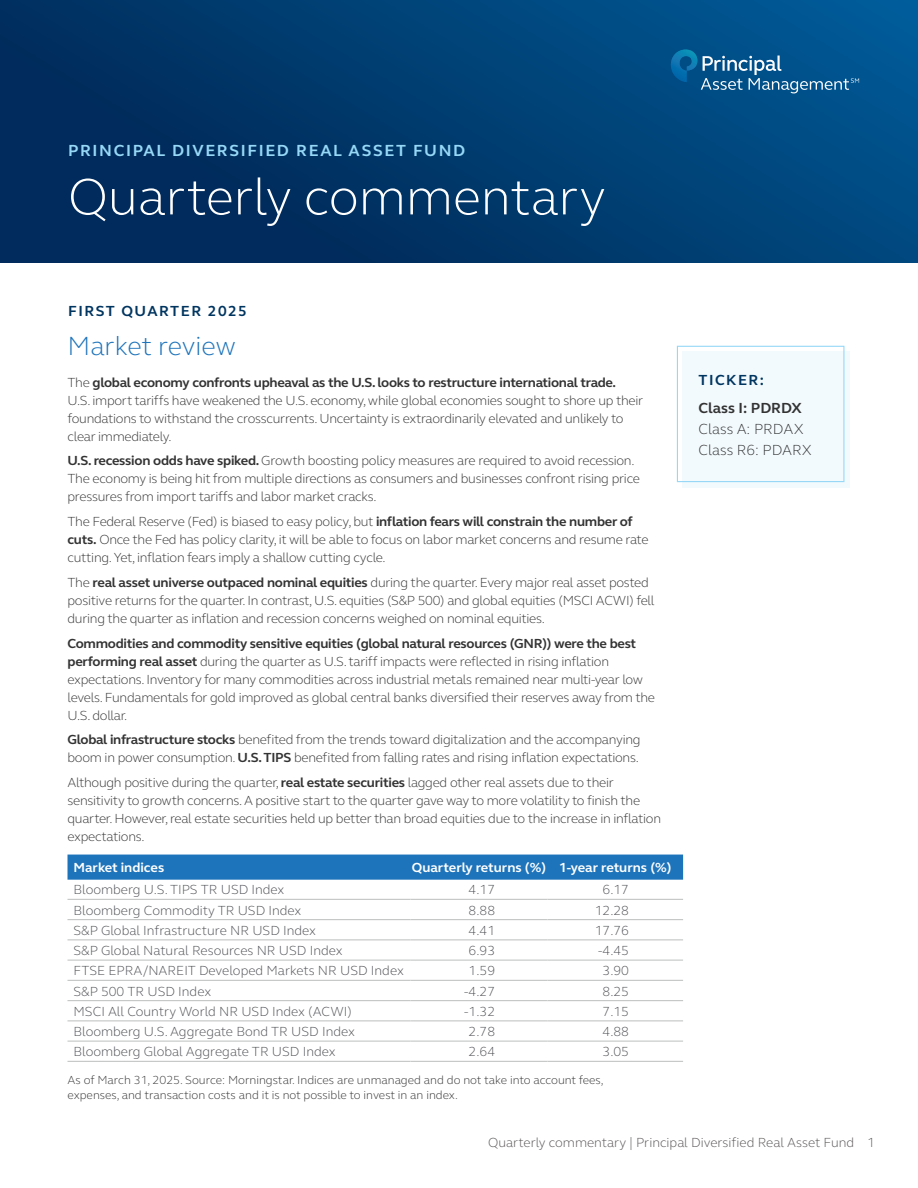
<style>
.page{position:relative;width:918px;height:1188px;background:#fff}
.page>*{position:absolute;margin:0;border:0;box-sizing:border-box;transform-origin:0 0}
.H1_Large_title{font:300 52.5px "FS Elliot Pro";color:#fff}
.H1_Top_level_subhead{font:300 27px "FS Elliot Pro";letter-spacing:-.005em;color:#1e74bb}
.H1_Preheader{font:700 16.5px "FS Elliot Pro";letter-spacing:.1em;color:#97d8f6}
.P_10_14{font:300 15px/21px "FS Elliot Pro";color:#323332}
.H1_Quarter_indicator{font:700 15px "FS Elliot Pro";letter-spacing:.1em;color:#003560}
.H2_Side_bar_header{font:700 15px "FS Elliot Pro";letter-spacing:.1em;color:#003560}
.P_10_14-2{font:300 13.5px/18px "FS Elliot Pro";letter-spacing:-.02em;color:#323332}
.t1{font:300 13.5px "FS Elliot Pro";color:#4d4e53}
.t2{font:300 13.5px "FS Elliot Pro";color:#575353}
.t3{font:700 13.5px "FS Elliot Pro";color:#fff}
.P_Footnotes{font:300 12px/15px "FS Elliot Pro";color:#323332}
.s1{font-weight:700}
.s2{font-weight:700;color:#333}
</style>
<div class="page">
<svg style="left:0;top:0;width:918px;height:263px;background:#003b6f"></svg>
<div style="left:682px;top:351px;width:167px;height:137px;background:#f3fafe"></div>
<div style="left:677px;top:346px;width:167px;height:136px;border:1px solid #97d8f6"></div>
<svg style="left:671px;top:49px;width:188px;height:44px;background:#1c6599"></svg>
<div style="left:68px;top:855px;width:615px;height:25px;background:#1e74bb"></div>
<hr style="left:68px;top:899px;width:342px;height:1px;background:#c3c5c5">
<hr style="left:410px;top:899px;width:138px;height:1px;background:#c3c5c5">
<hr style="left:548px;top:899px;width:135px;height:1px;background:#c3c5c5">
<hr style="left:68px;top:919px;width:342px;height:1px;background:#c3c5c5">
<hr style="left:410px;top:919px;width:138px;height:1px;background:#c3c5c5">
<hr style="left:548px;top:919px;width:135px;height:1px;background:#c3c5c5">
<hr style="left:68px;top:939px;width:342px;height:1px;background:#c3c5c5">
<hr style="left:410px;top:939px;width:138px;height:1px;background:#c3c5c5">
<hr style="left:548px;top:939px;width:135px;height:1px;background:#c3c5c5">
<hr style="left:68px;top:960px;width:342px;height:1px;background:#c3c5c5">
<hr style="left:410px;top:960px;width:138px;height:1px;background:#c3c5c5">
<hr style="left:548px;top:960px;width:135px;height:1px;background:#c3c5c5">
<hr style="left:68px;top:980px;width:342px;height:1px;background:#c3c5c5">
<hr style="left:410px;top:980px;width:138px;height:1px;background:#c3c5c5">
<hr style="left:548px;top:980px;width:135px;height:1px;background:#c3c5c5">
<hr style="left:68px;top:1000px;width:342px;height:1px;background:#c3c5c5">
<hr style="left:410px;top:1000px;width:138px;height:1px;background:#c3c5c5">
<hr style="left:548px;top:1000px;width:135px;height:1px;background:#c3c5c5">
<hr style="left:68px;top:1020px;width:342px;height:1px;background:#c3c5c5">
<hr style="left:410px;top:1020px;width:138px;height:1px;background:#c3c5c5">
<hr style="left:548px;top:1020px;width:135px;height:1px;background:#c3c5c5">
<hr style="left:68px;top:1041px;width:342px;height:1px;background:#c3c5c5">
<hr style="left:410px;top:1041px;width:138px;height:1px;background:#c3c5c5">
<hr style="left:548px;top:1041px;width:135px;height:1px;background:#c3c5c5">
<hr style="left:68px;top:1061px;width:342px;height:1px;background:#c3c5c5">
<hr style="left:410px;top:1061px;width:138px;height:1px;background:#c3c5c5">
<hr style="left:548px;top:1061px;width:135px;height:1px;background:#c3c5c5">
<h1 class="H1_Preheader" style="left:68px;top:139px;width:399px">PRINCIPAL DIVERSIFIED REAL ASSET FUND</h1>
<h1 class="H1_Large_title" style="left:68px;top:161px;width:539px">Quarterly commentary</h1>
<h1 class="H1_Quarter_indicator" style="left:68px;top:301px;width:180px">FIRST QUARTER 2025</h1>
<h1 class="H1_Top_level_subhead" style="left:68px;top:328px;width:170px">Market review</h1>
<p class="P_10_14-2" style="left:68px;top:373px;width:577px">The <span class="s1">global economy confronts upheaval as the U.S. looks to restructure international trade.<br></span>U.S. import tariffs have weakened the U.S. economy, while global economies sought to shore up their foundations to withstand the crosscurrents. Uncertainty is extraordinarily elevated and unlikely to clear immediately.</p>
<p class="P_10_14-2" style="left:68px;top:451px;width:574px"><span class="s1">U.S. recession odds have spiked.</span> Growth boosting policy measures are required to avoid recession.<br>The economy is being hit from multiple directions as consumers and businesses confront rising price pressures from import tariffs and labor market cracks.</p>
<p class="P_10_14-2" style="left:68px;top:512px;width:583px">The Federal Reserve (Fed) is biased to easy policy, but <span class="s1">inflation fears will constrain the number of cuts.</span> Once the Fed has policy clarity, it will be able to focus on labor market concerns and resume rate cutting. Yet, inflation fears imply a shallow cutting cycle.</p>
<p class="P_10_14-2" style="left:68px;top:573px;width:588px">The <span class="s1">real asset universe outpaced nominal equities</span> during the quarter. Every major real asset posted positive returns for the quarter. In contrast, U.S. equities (S&amp;P 500) and global equities (MSCI ACWI) fell during the quarter as inflation and recession concerns weighed on nominal equities.</p>
<p class="P_10_14-2" style="left:68px;top:634px;width:589px"><span class="s1">Commodities and commodity sensitive equities (global natural resources (GNR)) were the best performing real asset</span> during the quarter as U.S. tariff impacts were reflected in rising inflation expectations. Inventory for many commodities across industrial metals remained near multi-year low levels. Fundamentals for gold improved as global central banks diversified their reserves away from the U.S. dollar.</p>
<p class="P_10_14-2" style="left:68px;top:730px;width:575px"><span class="s1">Global infrastructure stocks</span> benefited from the trends toward digitalization and the accompanying boom in power consumption. <span class="s1">U.S. TIPS</span> benefited from falling rates and rising inflation expectations.</p>
<p class="P_10_14-2" style="left:68px;top:773px;width:595px">Although positive during the quarter, <span class="s1">real estate securities</span> lagged other real assets due to their sensitivity to growth concerns. A positive start to the quarter gave way to more volatility to finish the quarter. However, real estate securities held up better than broad equities due to the increase in inflation expectations.</p>
<p class="t3" style="left:74px;top:859px;width:92px">Market indices</p>
<p class="t3" style="left:412px;top:859px;width:136px">Quarterly returns (%)</p>
<p class="t3" style="left:559px;top:859px;width:114px">1-year returns (%)</p>
<p class="t1" style="left:74px;top:881px;width:213px">Bloomberg U.S. TIPS TR USD Index</p>
<p class="t1" style="left:469px;top:881px;width:28px">4.17</p>
<p class="t1" style="left:603px;top:881px;width:28px">6.17</p>
<p class="t1" style="left:74px;top:901px;width:229px">Bloomberg Commodity TR USD Index</p>
<p class="t1" style="left:469px;top:901px;width:28px">8.88</p>
<p class="t1" style="left:595px;top:901px;width:36px">12.28</p>
<p class="t1" style="left:74px;top:921px;width:244px">S&amp;P Global Infrastructure NR USD Index</p>
<p class="t1" style="left:469px;top:921px;width:28px">4.41</p>
<p class="t1" style="left:595px;top:921px;width:36px">17.76</p>
<p class="t1" style="left:74px;top:941px;width:271px">S&amp;P Global Natural Resources NR USD Index</p>
<p class="t1" style="left:469px;top:941px;width:28px">6.93</p>
<p class="t1" style="left:598px;top:941px;width:32px">-4.45</p>
<p class="t1" style="left:74px;top:962px;width:332px">FTSE EPRA/NAREIT Developed Markets NR USD Index</p>
<p class="t1" style="left:469px;top:962px;width:28px">1.59</p>
<p class="t1" style="left:603px;top:962px;width:28px">3.90</p>
<p class="t1" style="left:74px;top:982px;width:139px">S&amp;P 500 TR USD Index</p>
<p class="t1" style="left:464px;top:982px;width:32px">-4.27</p>
<p class="t1" style="left:603px;top:982px;width:28px">8.25</p>
<p class="t1" style="left:74px;top:1002px;width:280px">MSCI All Country World NR USD Index (ACWI)</p>
<p class="t1" style="left:464px;top:1002px;width:32px">-1.32</p>
<p class="t1" style="left:603px;top:1002px;width:28px">7.15</p>
<p class="t1" style="left:74px;top:1022px;width:283px">Bloomberg U.S. Aggregate Bond TR USD Index</p>
<p class="t1" style="left:469px;top:1022px;width:28px">2.78</p>
<p class="t1" style="left:603px;top:1022px;width:28px">4.88</p>
<p class="t1" style="left:74px;top:1043px;width:264px">Bloomberg Global Aggregate TR USD Index</p>
<p class="t1" style="left:469px;top:1043px;width:28px">2.64</p>
<p class="t1" style="left:603px;top:1043px;width:28px">3.05</p>
<p class="P_Footnotes" style="left:68px;top:1072px;width:538px">As of March 31, 2025. Source: Morningstar. Indices are unmanaged and do not take into account fees, expenses, and transaction costs and it is not possible to invest in an index.</p>
<h2 class="H2_Side_bar_header" style="left:698px;top:370px;width:67px">TICKER:</h2>
<p class="P_10_14" style="left:698px;top:397px;width:115px"><span class="s2">Class I: PDRDX<br></span>Class A: PRDAX<br>Class R6: PDARX</p>
<p class="t2" style="left:488px;top:1134px;width:388px">Quarterly commentary | Principal Diversified Real Asset Fund 1</p>
</div>
